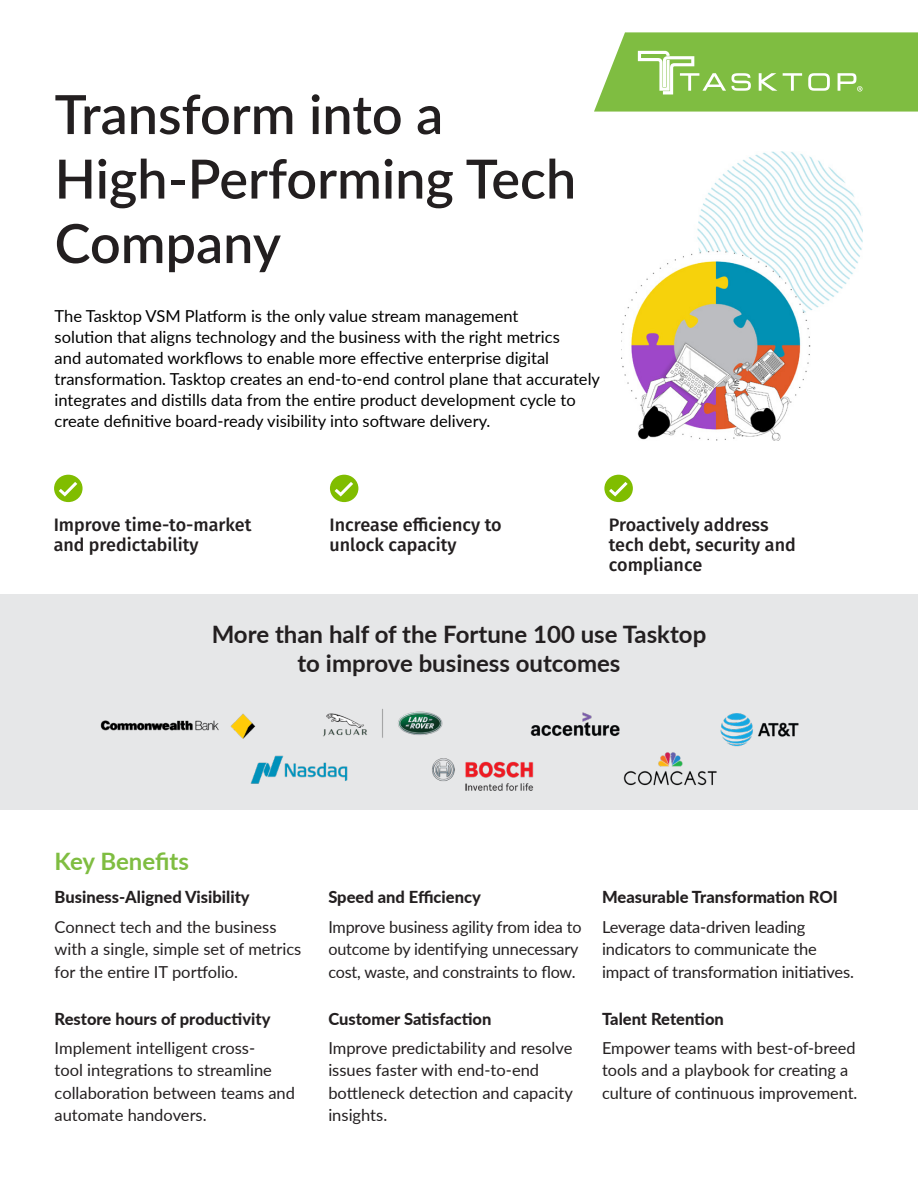
<style>
.page{position:relative;width:918px;height:1188px;background:#fff}
.page>*{position:absolute;margin:0;border:0;box-sizing:border-box;transform-origin:0 0}
.t1{font:600 54px/64.5px "Lato";color:#231f20}
.heading{font:700 24px/28.8px "Lato";color:#231f20;text-align:center}
.heading-2{font:700 24px "Lato";letter-spacing:-.005em;color:#7fbd41}
.Sub_headings_W{font:500 18px/19.8px "Fira Sans";color:#231f20}
.TEXT{font:16.5px/22.5px "Lato";color:#231f20}
.reg_text{font:16.5px/21px "Lato";color:#000}
.Subheading{font:800 16.5px "Lato";color:#231f20}
</style>
<div class="page">
<div style="left:0;top:594px;width:918px;height:216px;background:#e6e7e8"></div>
<svg style="left:594px;top:32px;width:324px;height:80px"></svg>
<div style="left:54px;top:475px;width:29px;height:27px;background:#80bd00;border-radius:50%"></div>
<svg style="left:59px;top:482px;width:18px;height:15px"></svg>
<div style="left:330px;top:475px;width:28px;height:27px;background:#80bd00;border-radius:50%"></div>
<svg style="left:335px;top:482px;width:18px;height:15px"></svg>
<div style="left:604px;top:475px;width:29px;height:27px;background:#80bd00;border-radius:50%"></div>
<svg style="left:609px;top:482px;width:19px;height:15px"></svg>
<img style="left:100px;top:713px;width:156px;height:26px">
<img style="left:323px;top:709px;width:120px;height:29px">
<img style="left:530px;top:712px;width:90px;height:25px">
<img style="left:720px;top:713px;width:79px;height:34px">
<img style="left:623px;top:752px;width:94px;height:34px">
<img style="left:250px;top:755px;width:98px;height:29px">
<img style="left:432px;top:758px;width:102px;height:33px">
<img style="left:621px;top:151px;width:241px;height:289px">
<p class="t1" style="left:55px;top:80px;width:523px">Transform into a<br>High-Performing Tech<br>Company</p>
<p class="reg_text" style="left:55px;top:305px;width:547px">The Tasktop VSM Platform is the only value stream management<br>solution that aligns technology and the business with the right metrics<br>and automated workflows to enable more effective enterprise digital transformation. Tasktop creates an end-to-end control plane that accurately integrates and distills data from the entire product development cycle to create definitive board-ready visibility into software delivery.</p>
<p class="Sub_headings_W" style="left:54px;top:514px;width:199px">Improve time-to-market and predictability</p>
<p class="Sub_headings_W" style="left:330px;top:514px;width:174px">Increase efficiency to unlock capacity</p>
<p class="Sub_headings_W" style="left:609px;top:514px;width:188px">Proactively address tech debt, security and compliance</p>
<p class="heading" style="left:212px;top:619px;width:496px">More than half of the Fortune 100 use Tasktop to improve business outcomes</p>
<p class="heading-2" style="left:55px;top:844px;width:136px">Key Benefits</p>
<p class="Subheading" style="left:55px;top:885px;width:197px">Business-Aligned Visibility</p>
<p class="TEXT" style="left:55px;top:915px;width:248px">Connect tech and the business with a single, simple set of metrics for the entire IT portfolio.</p>
<p class="Subheading" style="left:55px;top:1006px;width:217px">Restore hours of productivity</p>
<p class="TEXT" style="left:55px;top:1036px;width:242px">Implement intelligent cross-<br>tool integrations to streamline collaboration between teams and automate handovers.</p>
<p class="Subheading" style="left:328px;top:885px;width:154px">Speed and Efficiency</p>
<p class="TEXT" style="left:328px;top:915px;width:255px">Improve business agility from idea to outcome by identifying unnecessary cost, waste, and constraints to flow.</p>
<p class="Subheading" style="left:328px;top:1006px;width:165px">Customer Satisfaction</p>
<p class="TEXT" style="left:328px;top:1036px;width:246px">Improve predictability and resolve issues faster with end-to-end bottleneck detection and capacity insights.</p>
<p class="Subheading" style="left:602px;top:885px;width:237px">Measurable Transformation ROI</p>
<p class="TEXT" style="left:602px;top:915px;width:253px">Leverage data-driven leading indicators to communicate the impact of transformation initiatives.</p>
<p class="Subheading" style="left:602px;top:1006px;width:123px">Talent Retention</p>
<p class="TEXT" style="left:602px;top:1036px;width:257px">Empower teams with best-of-breed tools and a playbook for creating a culture of continuous improvement.</p>
</div>
